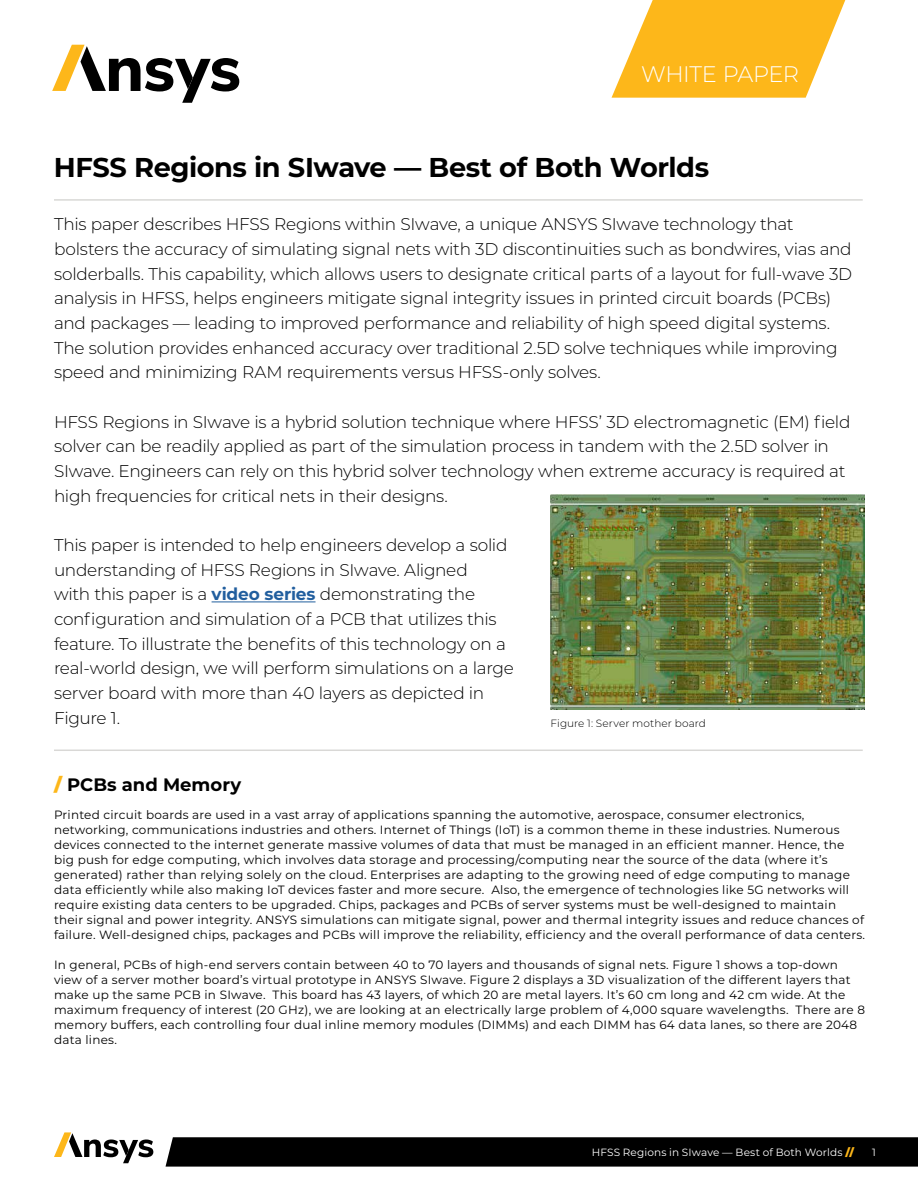
<style>
.page{position:relative;width:918px;height:1188px;background:#fff}
.page>*{position:absolute;margin:0;border:0;box-sizing:border-box;transform-origin:0 0}
.t1{font:700 27.3px "Montserrat";letter-spacing:-.015em;color:#000}
.t2{font:300 22.5px "Montserrat";letter-spacing:-.025em;color:#fff}
.t3{font:700 18px "Montserrat";color:#000}
.t4{font:300 16.95px/24.6px "Montserrat";letter-spacing:-.02em;color:#000}
.t5{font:12px/15px "Montserrat";letter-spacing:.02em;color:#000}
.t6{font:10.5px "Montserrat";letter-spacing:.01em;color:#fff}
.t7{font:300 10.5px "Montserrat";letter-spacing:.01em;color:#000}
.s1{font-weight:700;color:#215e9e}
.s2{font-weight:900;color:#fdb71a}
</style>
<div class="page">
<svg style="left:166px;top:1137px;width:752px;height:30px;background:#060606"></svg>
<svg style="left:54px;top:1132px;width:99px;height:31px"></svg>
<hr style="left:54px;top:750px;width:809px;height:1px;background:#d9d8d6">
<hr style="left:54px;top:199px;width:809px;height:2px;background:#d9d8d6">
<svg style="left:52px;top:45px;width:187px;height:58px"></svg>
<hr style="left:212px;top:601px;width:104px;height:1px;background:#215e9e">
<svg style="left:612px;top:0;width:233px;height:98px"></svg>
<img style="left:551px;top:495px;width:314px;height:214px">
<h2 class="t2" style="left:641px;top:59px;width:159px">WHITE PAPER</h2>
<h1 class="t1" style="left:54px;top:147px;width:657px">HFSS Regions in SIwave — Best of Both Worlds</h1>
<p class="t4" style="left:54px;top:212px;width:800px">This paper describes HFSS Regions within SIwave, a unique ANSYS SIwave technology that bolsters the accuracy of simulating signal nets with 3D discontinuities such as bondwires, vias and solderballs. This capability, which allows users to designate critical parts of a layout for full-wave 3D analysis in HFSS, helps engineers mitigate signal integrity issues in printed circuit boards (PCBs) and packages — leading to improved performance and reliability of high speed digital systems.<br>The solution provides enhanced accuracy over traditional 2.5D solve techniques while improving speed and minimizing RAM requirements versus HFSS-only solves.</p>
<p class="t4" style="left:54px;top:409px;width:798px">HFSS Regions in SIwave is a hybrid solution technique where HFSS’ 3D electromagnetic (EM) field solver can be readily applied as part of the simulation process in tandem with the 2.5D solver in SIwave. Engineers can rely on this hybrid solver technology when extreme accuracy is required at high frequencies for critical nets in their designs.</p>
<p class="t4" style="left:54px;top:532px;width:461px">This paper is intended to help engineers develop a solid understanding of HFSS Regions in SIwave. Aligned<br>with this paper is a <span class="s1">video series</span> demonstrating the configuration and simulation of a PCB that utilizes this feature. To illustrate the benefits of this technology on a real-world design, we will perform simulations on a large server board with more than 40 layers as depicted in Figure 1.</p>
<p class="t7" style="left:551px;top:716px;width:157px">Figure 1: Server mother board</p>
<h3 class="t3" style="left:54px;top:771px;width:189px"><span class="s2">/</span> PCBs and Memory</h3>
<p class="t5" style="left:54px;top:807px;width:813px">Printed circuit boards are used in a vast array of applications spanning the automotive, aerospace, consumer electronics, networking, communications industries and others. Internet of Things (IoT) is a common theme in these industries. Numerous devices connected to the internet generate massive volumes of data that must be managed in an efficient manner. Hence, the big push for edge computing, which involves data storage and processing/computing near the source of the data (where it’s generated) rather than relying solely on the cloud. Enterprises are adapting to the growing need of edge computing to manage data efficiently while also making IoT devices faster and more secure. Also, the emergence of technologies like 5G networks will require existing data centers to be upgraded. Chips, packages and PCBs of server systems must be well-designed to maintain their signal and power integrity. ANSYS simulations can mitigate signal, power and thermal integrity issues and reduce chances of failure. Well-designed chips, packages and PCBs will improve the reliability, efficiency and the overall performance of data centers.</p>
<p class="t5" style="left:54px;top:957px;width:813px">In general, PCBs of high-end servers contain between 40 to 70 layers and thousands of signal nets. Figure 1 shows a top-down view of a server mother board’s virtual prototype in ANSYS SIwave. Figure 2 displays a 3D visualization of the different layers that make up the same PCB in SIwave. This board has 43 layers, of which 20 are metal layers. It’s 60 cm long and 42 cm wide. At the maximum frequency of interest (20 GHz), we are looking at an electrically large problem of 4,000 square wavelengths. There are 8 memory buffers, each controlling four dual inline memory modules (DIMMs) and each DIMM has 64 data lanes, so there are 2048 data lines.</p>
<p class="t6" style="left:592px;top:1145px;width:264px">HFSS Regions in SIwave — Best of Both Worlds <span class="s2">//</span></p>
<p class="t6" style="left:872px;top:1145px;width:5px">1</p>
</div>
